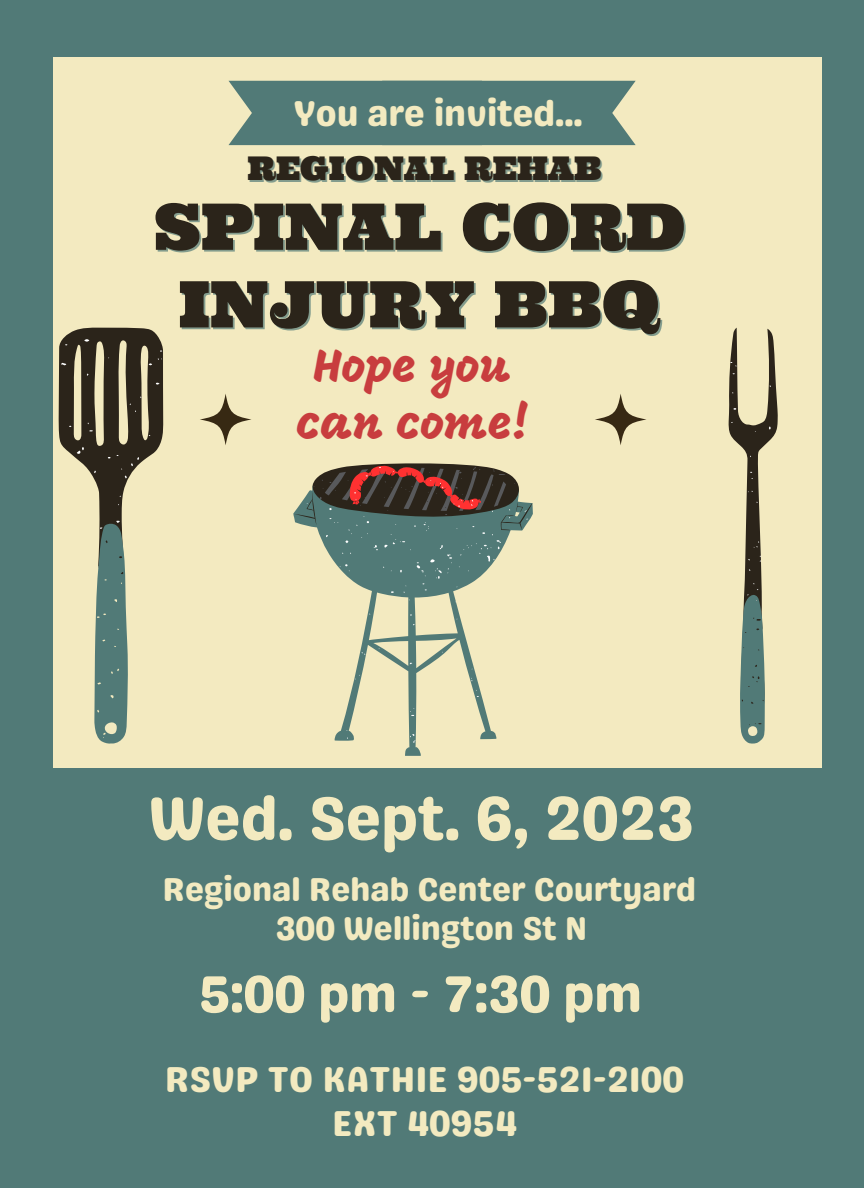
<style>
.page{position:relative;width:864px;height:1188px;background:#517a77}
.page>*{position:absolute;margin:0;border:0;box-sizing:border-box;transform-origin:0 0}
.t1{font:64.2px/77.7px "Ultra";color:#2b241a;text-align:center}
.t2{font:61.35px "Genty Sans";color:#f3eac0}
.t3{font:51.6px "Genty Sans";color:#f3eac0}
.t4{font:46.5px/56.7px "Mogra";color:#c83d3e;text-align:center}
.t5{font:36px "Genty Sans";color:#f3eac0}
.t6{font:35.85px/43.8px "Genty Sans";color:#f3eac0;text-align:center}
.t7{font:33px "Genty Sans";color:#f3eac0}
.t8{font:32.7px "Ultra";color:#2b241a}
</style>
<div class="page">
<div style="left:53px;top:57px;width:769px;height:710px;background:#f3eac0"></div>
<svg style="left:294px;top:463px;width:238px;height:63px"></svg>
<svg style="left:307px;top:467px;width:221px;height:276px"></svg>
<svg style="left:729px;top:328px;width:49px;height:416px"></svg>
<svg style="left:59px;top:328px;width:104px;height:416px"></svg>
<div style="left:229px;top:81px;width:407px;height:64px;background:#517a77"></div>
<svg style="left:200px;top:394px;width:52px;height:51px"></svg>
<svg style="left:595px;top:394px;width:52px;height:51px"></svg>
<p class="t5" style="left:293px;top:91px;width:291px">You are invited...</p>
<p class="t8" style="left:247px;top:147px;width:356px">REGIONAL REHAB</p>
<p class="t1" style="left:154px;top:187px;width:533px">SPINAL CORD<br>INJURY BBQ</p>
<p class="t4" style="left:297px;top:342px;width:233px">Hope you can come!</p>
<p class="t2" style="left:149px;top:782px;width:547px">Wed. Sept. 6, 2023</p>
<p class="t7" style="left:163px;top:869px;width:535px">Regional Rehab Center Courtyard</p>
<p class="t7" style="left:275px;top:909px;width:314px">300 Wellington St N</p>
<p class="t3" style="left:199px;top:963px;width:445px">5:00 pm - 7:30 pm</p>
<p class="t6" style="left:165px;top:1058px;width:521px">RSVP TO KATHIE 905-521-2100<br>EXT 40954</p>
</div>
